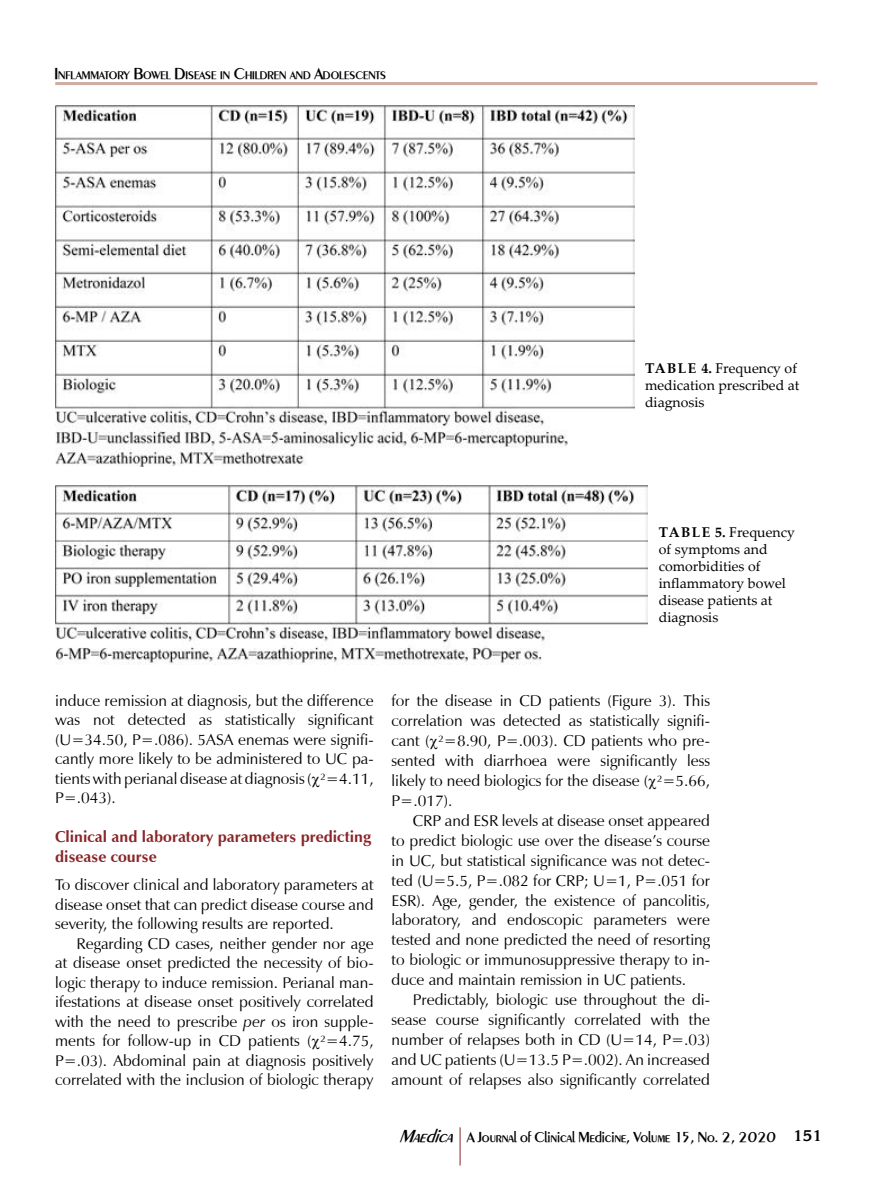
<style>
.page{position:relative;width:893px;height:1191px;background:#fff}
.page>*{position:absolute;margin:0;border:0;box-sizing:border-box;transform-origin:0 0}
.t1{font:15.75px/20px "Z Humanist Normal";color:#000;text-align:justify}
.t2{font:700 15.75px/19.5px "Z Humanist";color:#8a2529}
.t3{font:500 15px "Peinaud";letter-spacing:-.005em;color:#000}
.t4{font:14.1px/17px "Palatino Linotype";color:#000}
.t5{font:500 11.55px "Peinaud";color:#000}
.s1{font-size:16.5px}
.s2{font-weight:700}
.s3{font-family:"Z Humanist";font-style:italic}
.s4{font-style:italic;font-size:18px}
.s5{font-family:"Korina";font-weight:700}
</style>
<div class="page">
<hr style="left:55px;top:82px;width:762px;height:3px;background:#d0aca0">
<hr style="left:460px;top:1127px;width:1px;height:38px;background:#8a2529">
<img style="left:55px;top:485px;width:593px;height:179px">
<img style="left:55px;top:106px;width:580px;height:360px">
<p class="t5" style="left:54px;top:68px;width:333px"><span class="s1">I</span>NFLAMMATORY <span class="s1">B</span>OWEL <span class="s1">D</span>ISEASE IN <span class="s1">C</span>HILDREN AND <span class="s1">A</span>DOLESCENTS</p>
<p class="t4" style="left:645px;top:359px;width:156px"><span class="s2">TABLE 4.</span> Frequency of medication prescribed at diagnosis</p>
<p class="t4" style="left:659px;top:523px;width:138px"><span class="s2">TABLE 5.</span> Frequency of symptoms and comorbidities of inflammatory bowel disease patients at diagnosis</p>
<p class="t1" style="left:55px;top:691px;width:320px;line-height:19.5px">induce remission at diagnosis, but the difference was not detected as statistically significant (U=34.50, P=.086). 5ASA enemas were signifi&shy;cantly more likely to be administered to UC pa&shy;tients with perianal disease at diagnosis ( ²=4.11, P=.043).</p>
<p class="t2" style="left:55px;top:827px;width:317px">Clinical and laboratory parameters predicting disease course</p>
<p class="t1" style="left:55px;top:875px;width:320px;line-height:19.5px">To discover clinical and laboratory parameters at disease onset that can predict disease course and severity, the following results are reported.</p>
<p class="t1" style="left:55px;top:933px;width:320px;line-height:19.5px;text-indent:21px">Regarding CD cases, neither gender nor age at disease onset predicted the necessity of bio&shy;logic therapy to induce remission. Perianal man&shy;ifestations at disease onset positively correlated with the need to prescribe <span class="s3">per</span> os iron supple&shy;ments for follow-up in CD patients ( ²=4.75, P=.03). Abdominal pain at diagnosis positively correlated with the inclusion of biologic therapy</p>
<p class="t1" style="left:392px;top:690px;width:320px">for the disease in CD patients (Figure 3). This correlation was detected as statistically signifi&shy;cant ( ²=8.90, P=.003). CD patients who pre&shy;sented with diarrhoea were significantly less likely to need biologics for the disease ( ²=5.66, P=.017).</p>
<p class="t1" style="left:392px;top:810px;width:320px;text-indent:21px">CRP and ESR levels at disease onset appeared to predict biologic use over the disease’s course in UC, but statistical significance was not detec&shy;ted (U=5.5, P=.082 for CRP; U=1, P=.051 for ESR). Age, gender, the existence of pancolitis, laboratory, and endoscopic parameters were tested and none predicted the need of resorting to biologic or immunosuppressive therapy to in&shy;duce and maintain remission in UC patients.</p>
<p class="t1" style="left:392px;top:990px;width:320px;text-indent:21px">Predictably, biologic use throughout the di&shy;sease course significantly correlated with the number of relapses both in CD (U=14, P=.03) and UC patients (U=13.5 P=.002). An increased amount of relapses also significantly correlated</p>
<p class="t3" style="left:399px;top:1127px;width:424px"><span class="s4">Maedica</span> A Journal of Clinical Medicine, Volume 15, No. 2, 2020 <span class="s5">151</span></p>
</div>
